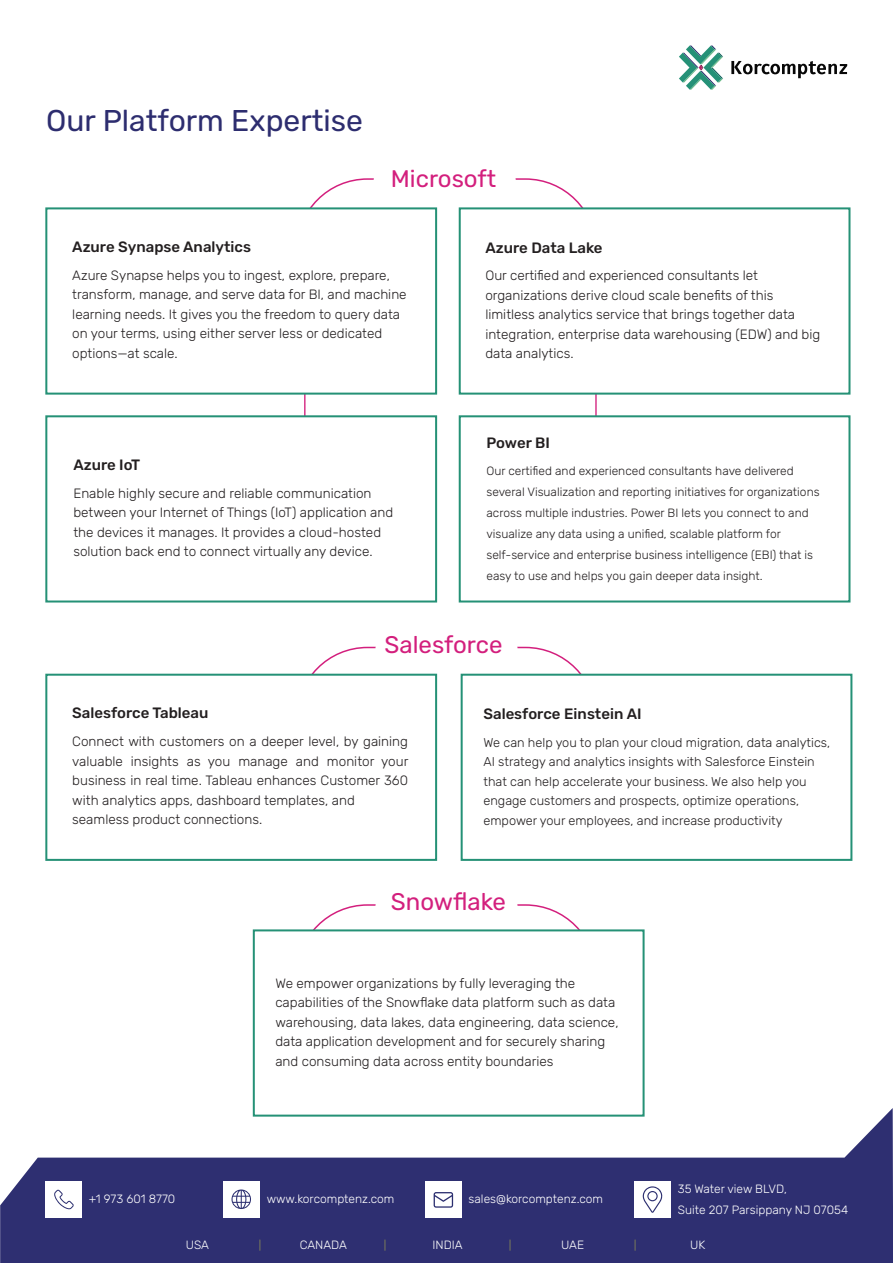
<style>
.page{position:relative;width:893px;height:1263px;background:#fff}
.page>*{position:absolute;margin:0;border:0;box-sizing:border-box;transform-origin:0 0}
.t1{font:30px "Rubik";color:#2d2d6f}
.t2{font:24px "Rubik";color:#d31f7d}
.t3{font:500 15px "Rubik";color:#231f20}
.t4{font:300 13.5px/19.5px "Rubik";color:#231f20}
.t5{font:300 12.75px/19.5px "Rubik";color:#231f20}
.t6{font:300 12px/21px "Rubik";color:#231f20}
.t7{font:300 12px/21px "Rubik";color:#fff}
</style>
<div class="page">
<svg style="left:0;top:1108px;width:893px;height:155px;fill:#2e2f71"></svg>
<div style="left:45px;top:1181px;width:37px;height:36px;background:#fff"></div>
<svg style="left:54px;top:1189px;width:20px;height:20px"></svg>
<div style="left:223px;top:1181px;width:36px;height:36px;background:#fff"></div>
<svg style="left:231px;top:1189px;width:20px;height:20px"></svg>
<div style="left:425px;top:1182px;width:36px;height:36px;background:#fff"></div>
<svg style="left:434px;top:1192px;width:19px;height:16px"></svg>
<div style="left:634px;top:1181px;width:37px;height:37px;background:#fff"></div>
<svg style="left:643px;top:1186px;width:19px;height:27px"></svg>
<svg style="left:259px;top:1240px;width:2px;height:10px"></svg>
<svg style="left:384px;top:1240px;width:2px;height:10px"></svg>
<svg style="left:509px;top:1240px;width:2px;height:10px"></svg>
<svg style="left:634px;top:1240px;width:2px;height:10px"></svg>
<svg style="left:679px;top:46px;width:44px;height:44px"></svg>
<svg style="left:731px;top:61px;width:116px;height:17px"></svg>
<hr style="left:595px;top:249px;width:2px;height:349px;background:#d31f7d">
<hr style="left:304px;top:249px;width:1px;height:349px;background:#d31f7d">
<div style="left:459px;top:415px;width:391px;height:187px;background:#fff;border:2px solid #259176"></div>
<div style="left:45px;top:415px;width:392px;height:187px;background:#fff;border:2px solid #259176"></div>
<svg style="left:310px;top:178px;width:273px;height:73px"></svg>
<div style="left:374px;top:166px;width:142px;height:28px;background:#fff;border-radius:14px"></div>
<svg style="left:295px;top:646px;width:302px;height:73px"></svg>
<div style="left:375px;top:635px;width:142px;height:28px;background:#fff;border-radius:14px"></div>
<svg style="left:313px;top:904px;width:267px;height:25px"></svg>
<div style="left:375px;top:892px;width:142px;height:28px;background:#fff;border-radius:14px"></div>
<div style="left:459px;top:207px;width:391px;height:188px;background:#fff;border:2px solid #259176"></div>
<div style="left:45px;top:207px;width:392px;height:188px;background:#fff;border:2px solid #259176"></div>
<div style="left:461px;top:674px;width:391px;height:187px;background:#fff;border:2px solid #259176"></div>
<div style="left:45px;top:674px;width:392px;height:187px;background:#fff;border:2px solid #259176"></div>
<div style="left:253px;top:929px;width:392px;height:187px;background:#fff;border:2px solid #259176"></div>
<h1 class="t1" style="left:46px;top:104px;width:318px">Our Platform Expertise</h1>
<h2 class="t2" style="left:391px;top:165px;width:107px">Microsoft</h2>
<p class="t3" style="left:72px;top:239px;width:180px">Azure Synapse Analytics</p>
<p class="t4" style="left:72px;top:266px;width:336px">Azure Synapse helps you to ingest, explore, prepare, transform, manage, and serve data for BI, and machine learning needs. It gives you the freedom to query data on your terms, using either server less or dedicated options—at scale.</p>
<p class="t3" style="left:73px;top:456px;width:68px">Azure IoT</p>
<p class="t4" style="left:73px;top:484px;width:321px">Enable highly secure and reliable communication between your Internet of Things (IoT) application and the devices it manages. It provides a cloud-hosted solution back end to connect virtually any device.</p>
<p class="t3" style="left:485px;top:239px;width:119px">Azure Data Lake</p>
<p class="t4" style="left:485px;top:266px;width:336px">Our certified and experienced consultants let organizations derive cloud scale benefits of this limitless analytics service that brings together data integration, enterprise data warehousing (EDW) and big data analytics.</p>
<p class="t3" style="left:486px;top:434px;width:65px">Power BI</p>
<p class="t6" style="left:486px;top:460px;width:335px">Our certified and experienced consultants have delivered several Visualization and reporting initiatives for organizations across multiple industries. Power BI lets you connect to and visualize any data using a unified, scalable platform for self-service and enterprise business intelligence (EBI) that is easy to use and helps you gain deeper data insight.</p>
<h2 class="t2" style="left:385px;top:632px;width:120px">Salesforce</h2>
<p class="t3" style="left:72px;top:705px;width:138px">Salesforce Tableau</p>
<p class="t4" style="left:72px;top:732px;width:338px">Connect with customers on a deeper level, by gaining valuable insights as you manage and monitor your business in real time. Tableau enhances Customer 360 with analytics apps, dashboard templates, and seamless product connections.</p>
<p class="t3" style="left:483px;top:706px;width:160px">Salesforce Einstein AI</p>
<p class="t5" style="left:483px;top:733px;width:348px">We can help you to plan your cloud migration, data analytics, AI strategy and analytics insights with Salesforce Einstein that can help accelerate your business. We also help you engage customers and prospects, optimize operations, empower your employees, and increase productivity</p>
<h2 class="t2" style="left:391px;top:888px;width:117px">Snowflake</h2>
<p class="t4" style="left:275px;top:974px;width:345px">We empower organizations by fully leveraging the capabilities of the Snowflake data platform such as data warehousing, data lakes, data engineering, data science, data application development and for securely sharing and consuming data across entity boundaries</p>
<p class="t7" style="left:89px;top:1188px;width:88px">+1 973 601 8770</p>
<p class="t7" style="left:267px;top:1188px;width:129px">www.korcomptenz.com</p>
<p class="t7" style="left:469px;top:1189px;width:136px">sales@korcomptenz.com</p>
<p class="t7" style="left:678px;top:1178px;width:172px">35 Water view BLVD,<br>Suite 207 Parsippany NJ 07054</p>
<p class="t7" style="left:186px;top:1234px;width:25px">USA</p>
<p class="t7" style="left:300px;top:1234px;width:49px">CANADA</p>
<p class="t7" style="left:433px;top:1234px;width:32px">INDIA</p>
<p class="t7" style="left:561px;top:1234px;width:25px">UAE</p>
<p class="t7" style="left:690px;top:1234px;width:17px">UK</p>
</div>
